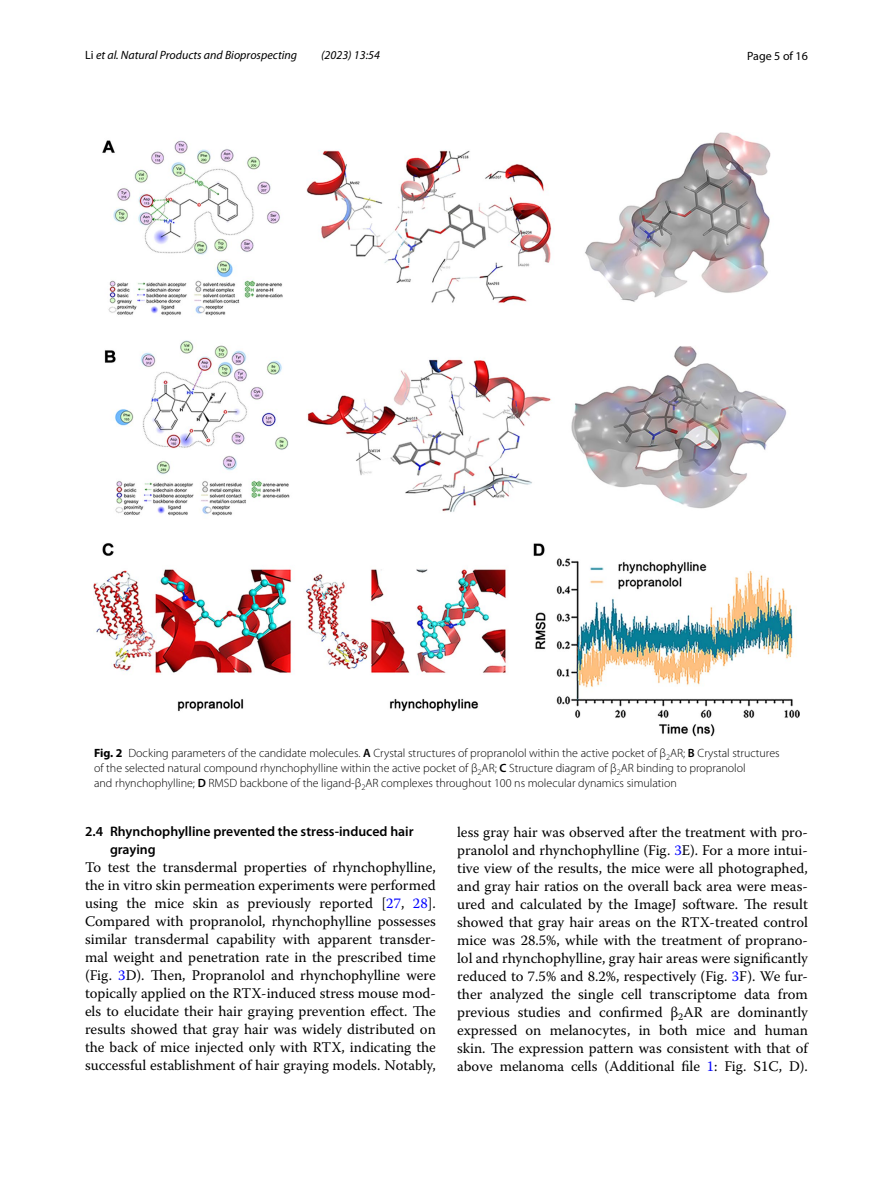
<style>
.page{position:relative;width:893px;height:1187px;background:#fff}
.page>*{position:absolute;margin:0;border:0;box-sizing:border-box;transform-origin:0 0}
.t1{font:14.7px/18px "Warnock Pro";color:#000;text-align:justify}
.t2{font:600 13.8px/18px "Myriad Pro";color:#000}
.t3{font:300 12px/15px "Myriad Pro";color:#000}
.t4{font:italic 12px "Myriad Pro";color:#000}
.t5{font:12px "Myriad Pro";color:#000}
.s1{font-style:normal}
.s2{font-weight:700}
.s3{font-weight:600}
.s4{color:#00f}
</style>
<div class="page">
<img style="left:94px;top:133px;width:705px;height:604px">
<p class="t4" style="left:85px;top:48px;width:214px"><span class="s1">Li</span> et al. Natural Products and Bioprospecting</p>
<p class="t4" style="left:321px;top:48px;width:60px">(2023) 13:54</p>
<p class="t5" style="left:747px;top:48px;width:62px">Page 5 of 16</p>
<p class="t3" style="left:94px;top:745px;width:687px"><span class="s2">Fig. 2</span> Docking parameters of the candidate molecules. <span class="s3">A</span> Crystal structures of propranolol within the active pocket of β<sub>2</sub>AR; <span class="s3">B</span> Crystal structures of the selected natural compound rhynchophylline within the active pocket of β<sub>2</sub>AR; <span class="s3">C</span> Structure diagram of β<sub>2</sub>AR binding to propranolol<br>and rhynchophylline; <span class="s3">D</span> RMSD backbone of the ligand-β<sub>2</sub>AR complexes throughout 100 ns molecular dynamics simulation</p>
<p class="t2" style="left:110px;top:822px;width:305px;text-indent:-25px">2.4 Rhynchophylline prevented the stress‑induced hair graying</p>
<p class="t1" style="left:85px;top:858px;width:352px">To test the transdermal properties of rhynchophylline, the in vitro skin permeation experiments were performed using the mice skin as previously reported [<span class="s4">27</span>, <span class="s4">28</span>].<br>Compared with propranolol, rhynchophylline possesses similar transdermal capability with apparent transder&shy;mal weight and penetration rate in the prescribed time (Fig. <span class="s4">3</span>D). Then, Propranolol and rhynchophylline were topically applied on the RTX-induced stress mouse mod&shy;els to elucidate their hair graying prevention effect. The results showed that gray hair was widely distributed on the back of mice injected only with RTX, indicating the successful establishment of hair graying models. Notably,</p>
<p class="t1" style="left:457px;top:822px;width:352px">less gray hair was observed after the treatment with pro&shy;pranolol and rhynchophylline (Fig. <span class="s4">3</span>E). For a more intui&shy;tive view of the results, the mice were all photographed, and gray hair ratios on the overall back area were meas&shy;ured and calculated by the ImageJ software. The result showed that gray hair areas on the RTX-treated control mice was 28.5%, while with the treatment of proprano&shy;lol and rhynchophylline, gray hair areas were significantly reduced to 7.5% and 8.2%, respectively (Fig. <span class="s4">3</span>F). We fur&shy;ther analyzed the single cell transcriptome data from previous studies and confirmed β<sub>2</sub>AR are dominantly expressed on melanocytes, in both mice and human skin. The expression pattern was consistent with that of above melanoma cells (Additional file <span class="s4">1</span>: Fig. S1C, D).</p>
</div>
